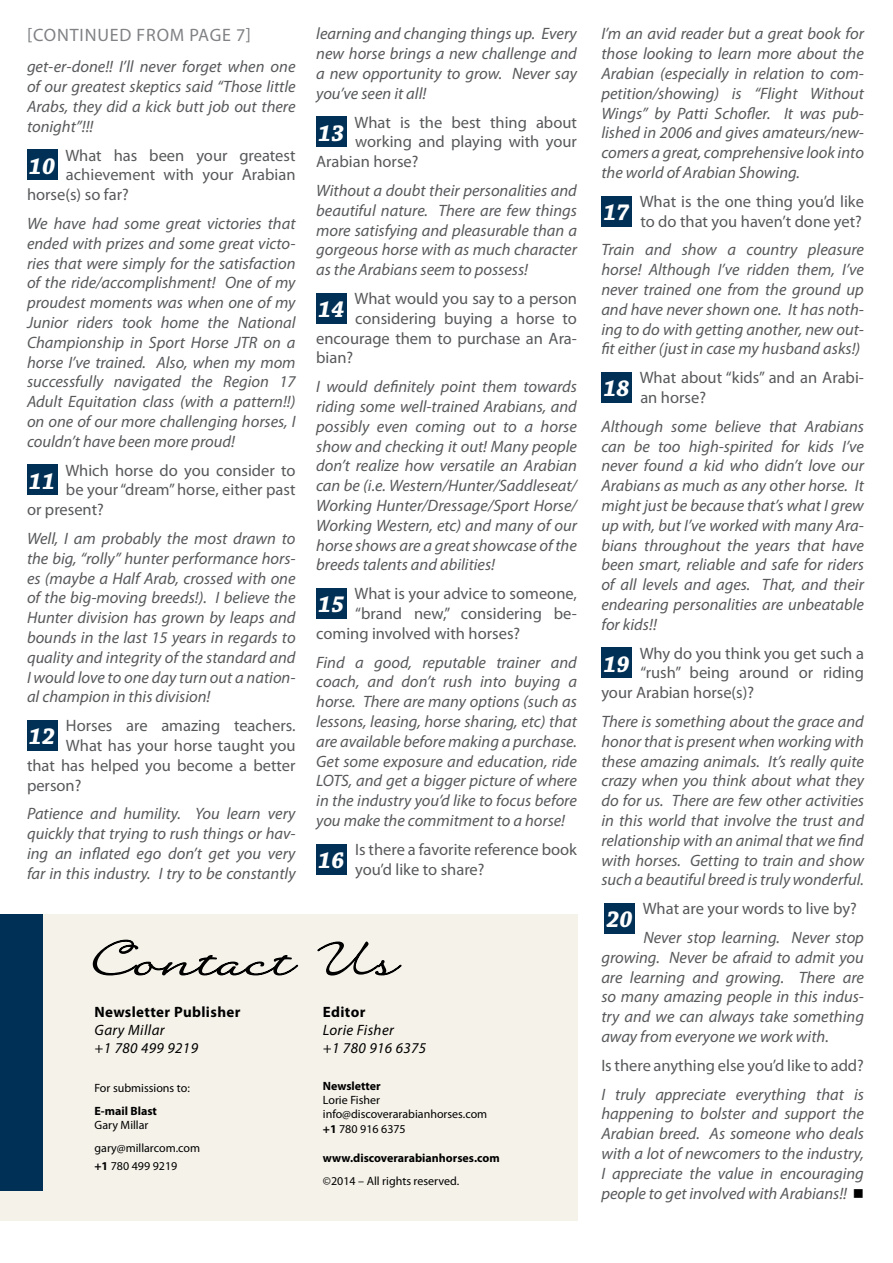
<style>
.page{position:relative;width:893px;height:1263px;background:#fff}
.page>*{position:absolute;margin:0;border:0;box-sizing:border-box;transform-origin:0 0}
.t1{font:italic 700 24px "Chaparral Pro";color:#fff}
.t2{font:18px "Myriad Pro";letter-spacing:.045em;color:#808285}
.t3{font:italic 16.5px/19.8px "Myriad Pro";color:#58595b;text-align:justify}
.t4{font:16.5px/19.8px "Myriad Pro";color:#58595b}
.t5{font:italic 15px/18px "Myriad Pro";letter-spacing:.025em;color:#000}
.t6{font:700 15px "Myriad Pro";letter-spacing:.025em;color:#000}
.t7{font:12px/14.4px "Myriad Pro";color:#000}
.t8{font:700 12px "Myriad Pro";color:#000}
.s1{font-weight:700}
.s2{color:#000}
</style>
<div class="page">
<div style="left:0;top:914px;width:578px;height:306px;background:#f5f2e9"></div>
<div style="left:0;top:914px;width:43px;height:277px;background:#003055"></div>
<svg style="left:92px;top:939px;width:207px;height:37px"></svg>
<svg style="left:317px;top:941px;width:85px;height:35px"></svg>
<div style="left:27px;top:150px;width:30px;height:30px;background:#003055"></div>
<div style="left:27px;top:465px;width:30px;height:30px;background:#003055"></div>
<div style="left:27px;top:720px;width:30px;height:31px;background:#003055"></div>
<div style="left:316px;top:117px;width:31px;height:30px;background:#003055"></div>
<div style="left:316px;top:293px;width:31px;height:31px;background:#003055"></div>
<div style="left:316px;top:588px;width:31px;height:31px;background:#003055"></div>
<div style="left:316px;top:844px;width:31px;height:30px;background:#003055"></div>
<div style="left:601px;top:196px;width:31px;height:30px;background:#003055"></div>
<div style="left:601px;top:372px;width:31px;height:31px;background:#003055"></div>
<div style="left:601px;top:648px;width:31px;height:30px;background:#003055"></div>
<div style="left:604px;top:903px;width:31px;height:31px;background:#003055"></div>
<p class="t2" style="left:27px;top:24px;width:225px">[continued f rom page 7]</p>
<p class="t3" style="left:27px;top:57px;width:270px">get-er-done!! I’ll never forget when one of our greatest skeptics said “Those little Arabs, they did a kick butt job out there tonight”!!!</p>
<h1 class="t1" style="left:29px;top:152px;width:28px">10</h1>
<p class="t4" style="left:65px;top:145px;width:232px">What has been your greatest</p>
<p class="t4" style="left:66px;top:165px;width:231px">achievement with your Arabian</p>
<p class="t4" style="left:27px;top:184px;width:103px">horse(s) so far?</p>
<p class="t3" style="left:27px;top:213px;width:270px">We have had some great victories that ended with prizes and some great victo&shy;ries that were simply for the satisfaction of the ride/accomplishment! One of my proudest moments was when one of my Junior riders took home the National Championship in Sport Horse JTR on a horse I’ve trained. Also, when my mom successfully navigated the Region 17<br>Adult Equitation class (with a pattern!!) on one of our more challenging horses, I couldn’t have been more proud!</p>
<h1 class="t1" style="left:29px;top:467px;width:28px">11</h1>
<p class="t4" style="left:65px;top:460px;width:232px">Which horse do you consider to</p>
<p class="t4" style="left:66px;top:480px;width:231px">be your “dream” horse, either past</p>
<p class="t4" style="left:27px;top:499px;width:78px">or present?</p>
<p class="t3" style="left:27px;top:528px;width:270px">Well, I am probably the most drawn to the big, “rolly” hunter performance hors&shy;es (maybe a Half Arab, crossed with one of the big-moving breeds!). I believe the Hunter division has grown by leaps and bounds in the last 15 years in regards to quality and integrity of the standard and I would love to one day turn out a nation&shy;al champion in this division!</p>
<h1 class="t1" style="left:29px;top:723px;width:28px">12</h1>
<p class="t4" style="left:66px;top:715px;width:231px">Horses are amazing teachers.</p>
<p class="t4" style="left:66px;top:735px;width:231px">What has your horse taught you</p>
<p class="t4" style="left:27px;top:755px;width:270px">that has helped you become a better</p>
<p class="t4" style="left:27px;top:775px;width:56px">person?</p>
<p class="t3" style="left:27px;top:804px;width:270px">Patience and humility. You learn very quickly that trying to rush things or hav&shy;ing an inflated ego don’t get you very far in this industry. I try to be constantly</p>
<p class="t3" style="left:316px;top:24px;width:262px">learning and changing things up. Every new horse brings a new challenge and a new opportunity to grow. Never say you’ve seen it all!</p>
<h1 class="t1" style="left:318px;top:119px;width:28px">13</h1>
<p class="t4" style="left:355px;top:112px;width:224px">What is the best thing about</p>
<p class="t4" style="left:355px;top:132px;width:223px">working and playing with your</p>
<p class="t4" style="left:316px;top:151px;width:104px">Arabian horse?</p>
<p class="t3" style="left:316px;top:180px;width:262px">Without a doubt their personalities and beautiful nature. There are few things more satisfying and pleasurable than a gorgeous horse with as much character as the Arabians seem to possess!</p>
<h1 class="t1" style="left:318px;top:295px;width:28px">14</h1>
<p class="t4" style="left:355px;top:288px;width:224px">What would you say to a person</p>
<p class="t4" style="left:355px;top:308px;width:223px">considering buying a horse to</p>
<p class="t4" style="left:316px;top:328px;width:262px">encourage them to purchase an Ara-</p>
<p class="t4" style="left:316px;top:348px;width:39px">bian?</p>
<p class="t3" style="left:316px;top:376px;width:262px">I would definitely point them towards riding some well-trained Arabians, and possibly even coming out to a horse show and checking it out! Many people don’t realize how versatile an Arabian can be (i.e. Western/Hunter/Saddleseat/ Working Hunter/Dressage/Sport Horse/ Working Western, etc) and many of our horse shows are a great showcase of the breeds talents and abilities!</p>
<h1 class="t1" style="left:318px;top:591px;width:28px">15</h1>
<p class="t4" style="left:355px;top:583px;width:224px">What is your advice to someone,</p>
<p class="t4" style="left:355px;top:603px;width:223px">“brand new,” considering be-</p>
<p class="t4" style="left:316px;top:623px;width:205px">coming involved with horses?</p>
<p class="t3" style="left:316px;top:652px;width:262px">Find a good, reputable trainer and coach, and don’t rush into buying a horse. There are many options (such as lessons, leasing, horse sharing, etc) that are available before making a purchase.<br>Get some exposure and education, ride LOTS, and get a bigger picture of where in the industry you’d like to focus before you make the commitment to a horse!</p>
<h1 class="t1" style="left:318px;top:846px;width:28px">16</h1>
<p class="t4" style="left:355px;top:839px;width:223px">Is there a favorite reference book you’d like to share?</p>
<p class="t6" style="left:94px;top:1002px;width:147px">Newsletter Publisher</p>
<p class="t5" style="left:94px;top:1020px;width:105px">Gary Millar<br>+1 780 499 9219</p>
<p class="t7" style="left:94px;top:1080px;width:97px">For submissions to:</p>
<p class="t8" style="left:94px;top:1103px;width:64px">E-mail Blast</p>
<p class="t7" style="left:94px;top:1114px;width:107px;line-height:22.6px">Gary Millar gary@millarcom.com</p>
<p class="t7" style="left:94px;top:1159px;width:84px"><span class="s1">+1</span> 780 499 9219</p>
<p class="t6" style="left:323px;top:1002px;width:44px">Editor</p>
<p class="t5" style="left:323px;top:1020px;width:105px">Lorie Fisher<br>+1 780 916 6375</p>
<p class="t8" style="left:323px;top:1078px;width:59px">Newsletter</p>
<p class="t7" style="left:323px;top:1092px;width:166px">Lorie Fisher info@discoverarabianhorses.com <span class="s1">+1</span> 780 916 6375</p>
<p class="t8" style="left:323px;top:1150px;width:178px">www.discoverarabianhorses.com</p>
<p class="t7" style="left:323px;top:1173px;width:138px">©2014 – All rights reserved.</p>
<p class="t3" style="left:601px;top:24px;width:264px">I’m an avid reader but a great book for those looking to learn more about the Arabian (especially in relation to com&shy;petition/showing) is “Flight Without Wings” by Patti Schofler. It was pub&shy;lished in 2006 and gives amateurs/new&shy;comers a great, comprehensive look into the world of Arabian Showing.</p>
<h1 class="t1" style="left:603px;top:198px;width:28px">17</h1>
<p class="t4" style="left:640px;top:191px;width:226px">What is the one thing you’d like to do that you haven’t done yet?</p>
<p class="t3" style="left:601px;top:240px;width:264px">Train and show a country pleasure horse! Although I’ve ridden them, I’ve never trained one from the ground up and have never shown one. It has noth&shy;ing to do with getting another, new out&shy;fit either (just in case my husband asks!)</p>
<h1 class="t1" style="left:603px;top:375px;width:28px">18</h1>
<p class="t4" style="left:640px;top:367px;width:226px">What about “kids” and an Arabi&shy;an horse?</p>
<p class="t3" style="left:601px;top:416px;width:264px">Although some believe that Arabians can be too high-spirited for kids I’ve never found a kid who didn’t love our Arabians as much as any other horse. It might just be because that’s what I grew up with, but I’ve worked with many Ara&shy;bians throughout the years that have been smart, reliable and safe for riders of all levels and ages. That, and their endearing personalities are unbeatable for kids!!</p>
<h1 class="t1" style="left:603px;top:650px;width:28px">19</h1>
<p class="t4" style="left:640px;top:643px;width:226px">Why do you think you get such a</p>
<p class="t4" style="left:640px;top:663px;width:225px">“rush” being around or riding</p>
<p class="t4" style="left:601px;top:682px;width:154px">your Arabian horse(s)?</p>
<p class="t3" style="left:601px;top:711px;width:264px">There is something about the grace and honor that is present when working with these amazing animals. It’s really quite crazy when you think about what they do for us. There are few other activities in this world that involve the trust and relationship with an animal that we find with horses. Getting to train and show such a beautiful breed is truly wonderful.</p>
<h1 class="t1" style="left:606px;top:906px;width:28px">20</h1>
<p class="t4" style="left:643px;top:898px;width:216px">What are your words to live by?</p>
<p class="t3" style="left:601px;top:927px;width:264px;text-indent:42px">Never stop learning. Never stop growing. Never be afraid to admit you are learning and growing. There are so many amazing people in this indus&shy;try and we can always take something away from everyone we work with.</p>
<p class="t4" style="left:601px;top:1055px;width:264px">Is there anything else you’d like to add?</p>
<p class="t3" style="left:601px;top:1084px;width:264px">I truly appreciate everything that is happening to bolster and support the Arabian breed. As someone who deals with a lot of newcomers to the industry, I appreciate the value in encouraging people to get involved with Arabians!! <span class="s2">■</span></p>
</div>
